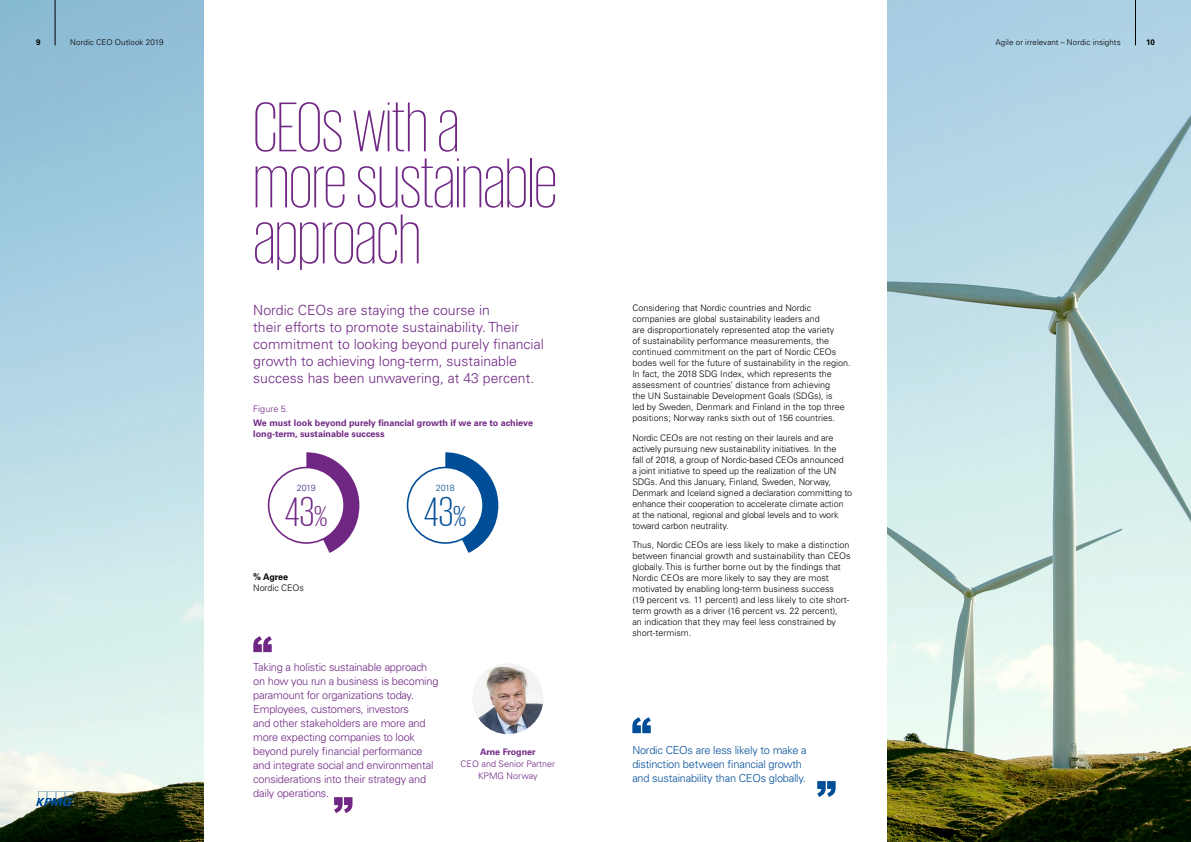
<style>
.page{position:relative;width:1191px;height:842px;background:#fff}
.page>*{position:absolute;margin:0;border:0;box-sizing:border-box;transform-origin:0 0}
.t1{font:200 72px/56px "KPMG";color:#702784}
.t2{font:300 42.5px "KPMG App";color:#702784}
.t3{font:300 42.5px "KPMG App";color:#004e98}
.t4{font:300 14px/17px "Univers LT Std";color:#702784}
.t5{font:300 11px/14px "Univers LT Std";letter-spacing:-.02em;color:#702784}
.t6{font:300 11px/14px "Univers LT Std";letter-spacing:-.02em;color:#004e98}
.t7{font:300 9px/11px "Univers LT Std";color:#000}
.t8{font:700 9px/11px "Univers LT Std";color:#702784}
.t9{font:300 9px/12px "Univers LT Std";color:#702784;text-align:center}
.t10{font:700 9px "Univers LT Std";letter-spacing:-.01em;color:#000}
.t11{font:300 8.9px "Univers LT Std";color:#4b2884}
.t12{font:300 8.9px "Univers LT Std";color:#004e98}
.t13{font:300 8px "Univers LT Std";letter-spacing:.01em;color:#000}
.t14{font:700 8px "Univers LT Std";color:#000}
.s1{font-size:29.3px}
</style>
<div class="page">
<img style="left:0;top:0;width:203px;height:842px">
<img style="left:887px;top:0;width:304px;height:842px">
<svg style="left:632px;top:717px;width:19px;height:16px"></svg>
<svg style="left:817px;top:781px;width:18px;height:16px"></svg>
<svg style="left:306px;top:452px;width:53px;height:101px"></svg>
<div style="left:269px;top:467px;width:75px;height:76px;background:#fff;border-radius:50%"></div>
<div style="left:268px;top:467px;width:77px;height:77px;border:2px solid #702784;border-radius:50%"></div>
<svg style="left:445px;top:452px;width:53px;height:101px"></svg>
<div style="left:407px;top:467px;width:76px;height:76px;background:#fff;border-radius:50%"></div>
<div style="left:407px;top:467px;width:77px;height:77px;border:2px solid #004e98;border-radius:50%"></div>
<svg style="left:36px;top:791px;width:37px;height:15px"></svg>
<img style="left:473px;top:667px;width:70px;height:67px">
<svg style="left:253px;top:636px;width:19px;height:16px"></svg>
<svg style="left:334px;top:797px;width:18px;height:16px"></svg>
<hr style="left:55px;top:0;width:1px;height:45px;background:#000">
<hr style="left:1135px;top:0;width:1px;height:45px;background:#000">
<p class="t14" style="left:36px;top:38px;width:6px">9</p>
<p class="t13" style="left:70px;top:38px;width:95px">Nordic CEO Outlook 2019</p>
<p class="t13" style="left:995px;top:38px;width:127px">Agile or irrelevant – Nordic insights</p>
<p class="t14" style="left:1146px;top:38px;width:10px">10</p>
<h1 class="t1" style="left:253px;top:98px;width:305px">CEOs with a more sustainable approach</h1>
<h3 class="t4" style="left:253px;top:301px;width:292px">Nordic CEOs are staying the course in<br>their efforts to promote sustainability. Their commitment to looking beyond purely financial growth to achieving long-term, sustainable success has been unwavering, at 43 percent.</h3>
<p class="t9" style="left:253px;top:403px;width:37px">Figure 5.</p>
<p class="t8" style="left:253px;top:417px;width:281px">We must look beyond purely financial growth if we are to achieve long-term, sustainable success</p>
<p class="t11" style="left:297px;top:482px;width:20px">2019</p>
<h2 class="t2" style="left:285px;top:492px;width:44px">43<span class="s1">%</span></h2>
<p class="t10" style="left:253px;top:572px;width:36px">% Agree</p>
<p class="t7" style="left:253px;top:583px;width:52px">Nordic CEOs</p>
<p class="t12" style="left:436px;top:482px;width:20px">2018</p>
<h2 class="t3" style="left:424px;top:492px;width:44px">43<span class="s1">%</span></h2>
<p class="t5" style="left:253px;top:660px;width:187px">Taking a holistic sustainable approach on how you run a business is becoming paramount for organizations today.<br>Employees, customers, investors<br>and other stakeholders are more and more expecting companies to look beyond purely financial performance and integrate social and environmental considerations into their strategy and daily operations.</p>
<p class="t8" style="left:480px;top:746px;width:57px">Arne Frogner</p>
<p class="t9" style="left:460px;top:758px;width:96px">CEO and Senior Partner<br>KPMG Norway</p>
<p class="t7" style="left:632px;top:303px;width:220px">Considering that Nordic countries and Nordic companies are global sustainability leaders and<br>are disproportionately represented atop the variety<br>of sustainability performance measurements, the continued commitment on the part of Nordic CEOs bodes well for the future of sustainability in the region.<br>In fact, the 2018 SDG Index, which represents the assessment of countries’ distance from achieving<br>the UN Sustainable Development Goals (SDGs), is<br>led by Sweden, Denmark and Finland in the top three positions; Norway ranks sixth out of 156 countries.</p>
<p class="t7" style="left:632px;top:432px;width:221px">Nordic CEOs are not resting on their laurels and are actively pursuing new sustainability initiatives. In the<br>fall of 2018, a group of Nordic-based CEOs announced<br>a joint initiative to speed up the realization of the UN SDGs. And this January, Finland, Sweden, Norway, Denmark and Iceland signed a declaration committing to enhance their cooperation to accelerate climate action at the national, regional and global levels and to work toward carbon neutrality.</p>
<p class="t7" style="left:632px;top:540px;width:220px">Thus, Nordic CEOs are less likely to make a distinction between financial growth and sustainability than CEOs globally. This is further borne out by the findings that Nordic CEOs are more likely to say they are most motivated by enabling long-term business success<br>(19 percent vs. 11 percent) and less likely to cite short&shy;term growth as a driver (16 percent vs. 22 percent),<br>an indication that they may feel less constrained by short-termism.</p>
<p class="t6" style="left:632px;top:743px;width:176px">Nordic CEOs are less likely to make a distinction between financial growth and sustainability than CEOs globally.</p>
</div>
